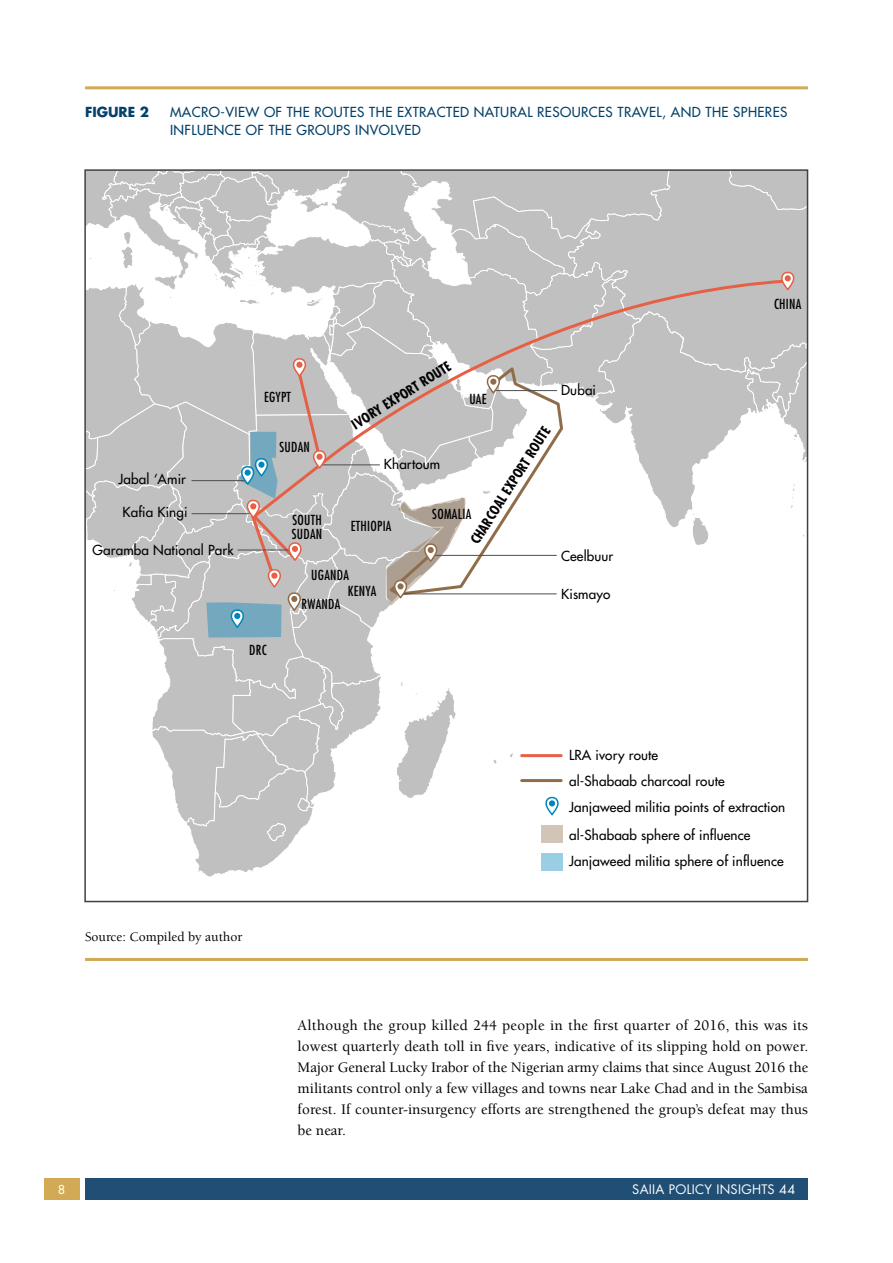
<style>
.page{position:relative;width:893px;height:1263px;background:#fff}
.page>*{position:absolute;margin:0;border:0;box-sizing:border-box;transform-origin:0 0}
.t1{font:500 15px/21px "Berkeley Std";letter-spacing:.005em;color:#000;text-align:justify}
.t2{font:500 13.5px/26.4px "Futura Std";letter-spacing:.01em;color:#000}
.t3{font:500 13.5px/18px "Futura Std";letter-spacing:.03em;color:#034169}
.t4{font:condensed 13.5px/13.5px "Futura Std";letter-spacing:.02em;color:#000}
.t5{font:700 condensed 13.5px "Futura Std";color:#000}
.t6{font:500 13.5px "Berkeley Std";color:#000}
.t7{font:700 13.5px "Futura Std";color:#034169}
.t8{font:12.75px "Futura Std";letter-spacing:.02em;color:#fff}
.t9{font:500 12px "Futura Std";color:#fff}
</style>
<div class="page">
<div style="left:44px;top:1178px;width:35px;height:21px;background:#d2aa56"></div>
<div style="left:85px;top:1178px;width:723px;height:21px;background:#204e74"></div>
<hr style="left:85px;top:86px;width:723px;height:3px;background:#d2aa56">
<hr style="left:85px;top:958px;width:723px;height:3px;background:#d2aa56">
<svg style="left:85px;top:170px;width:722px;height:708px"></svg>
<p class="t7" style="left:85px;top:103px;width:66px">FIGURE 2</p>
<p class="t3" style="left:170px;top:103px;width:619px">MACRO-VIEW OF THE ROUTES THE EXTRACTED NATURAL RESOURCES TRAVEL, AND THE SPHERES<br>INFLUENCE OF THE GROUPS INVOLVED</p>
<p class="t2" style="left:119px;top:466px;width:69px">Jabal ‘Amir</p>
<p class="t2" style="left:123px;top:499px;width:67px">Kafia Kingi</p>
<p class="t2" style="left:93px;top:537px;width:142px">Garamba National Park</p>
<p class="t4" style="left:264px;top:390px;width:28px">EGYPT</p>
<p class="t4" style="left:280px;top:440px;width:32px">SUDAN</p>
<p class="t4" style="left:292px;top:513px;width:32px">SOUTH<br>SUDAN</p>
<p class="t5" style="left:349px;top:418px;width:116px;rotate:-32deg">IVORY EXPORT ROUTE</p>
<p class="t2" style="left:384px;top:451px;width:58px">Khartoum</p>
<p class="t4" style="left:469px;top:392px;width:19px">UAE</p>
<p class="t5" style="left:466px;top:538px;width:138px;rotate:-57deg">CHARCOAL EXPORT ROUTE</p>
<p class="t4" style="left:432px;top:507px;width:41px">SOMALIA</p>
<p class="t4" style="left:351px;top:519px;width:42px">ETHIOPIA</p>
<p class="t4" style="left:348px;top:567px;width:30px;line-height:15.9px;text-indent:-36px">UGANDA<br>KENYA</p>
<p class="t4" style="left:302px;top:598px;width:40px">RWANDA</p>
<p class="t2" style="left:561px;top:377px;width:36px">Dubai</p>
<p class="t2" style="left:561px;top:543px;width:54px">Ceelbuur</p>
<p class="t2" style="left:561px;top:581px;width:51px">Kismayo</p>
<p class="t4" style="left:249px;top:643px;width:19px">DRC</p>
<p class="t4" style="left:774px;top:297px;width:29px">CHINA</p>
<p class="t6" style="left:85px;top:929px;width:159px">Source: Compiled by author</p>
<p class="t2" style="left:569px;top:741px;width:218px">LRA ivory route<br>al-Shabaab charcoal route<br>Janjaweed militia points of extraction</p>
<p class="t2" style="left:569px;top:848px;width:216px">Janjaweed militia sphere of influence</p>
<p class="t2" style="left:569px;top:822px;width:183px">al-Shabaab sphere of influence</p>
<p class="t1" style="left:298px;top:1014px;width:512px">Although the group killed 244 people in the first quarter of 2016, this was its lowest quarterly death toll in five years, indicative of its slipping hold on power.<br>Major General Lucky Irabor of the Nigerian army claims that since August 2016 the militants control only a few villages and towns near Lake Chad and in the Sambisa forest. If counter-insurgency efforts are strengthened the group’s defeat may thus be near.</p>
<p class="t9" style="left:58px;top:1181px;width:8px">8</p>
<p class="t8" style="left:632px;top:1181px;width:164px">SAIIA POLICY INSIGHTS 44</p>
</div>
